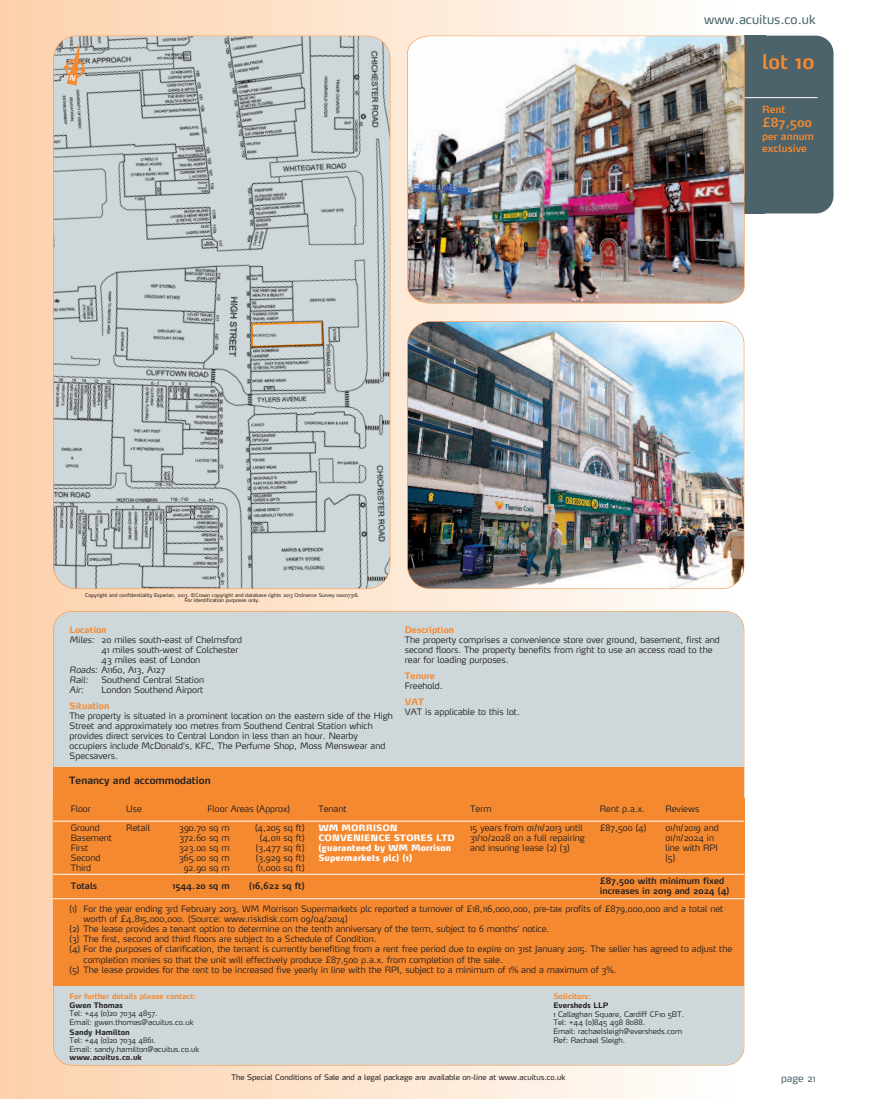
<style>
.page{position:relative;width:869px;height:1099px;background:#fff}
.page>*{position:absolute;margin:0;border:0;box-sizing:border-box;transform-origin:0 0}
.t1{font:600 20px "Max";color:#f58930}
.t2{font:12.5px "Max";color:#4c636b}
.t3{font:600 12.5px "Max";color:#f58930}
.t4{font:600 10px "Max";color:#231f20}
.t5{font:600 10px/12px "Max";color:#f58930}
.t6{font:10px "Max";color:#4c636b}
.t7{font:300 8.75px/10px "Max";color:#231f20}
.t8{font:600 8.75px/10px "Max";color:#231f20}
.t9{font:900 8.75px/10px "Max";color:#fff}
.t10{font:700 8.75px "Max";color:#f58930}
.t11{font:italic 300 8.75px "Max";color:#231f20}
.t12{font:300 7.5px/8.8px "Max";color:#231f20}
.t13{font:7.5px "Max";color:#231f20}
.t14{font:700 7.5px "Max";color:#231f20}
.t15{font:700 7.5px "Max";color:#f58930}
.t16{font:5px/5.6px "Max";color:#231f20;text-align:center}
.s1{font-style:italic}
</style>
<div class="page">
<div style="left:0;top:0;width:735px;height:1098px;background:linear-gradient(to right,#fccfa9,#fefdfc)"></div>
<div style="left:744px;top:36px;width:89px;height:177px;background:#4c636b;border-radius:18px"></div>
<div style="left:744px;top:36px;width:21px;height:16px;background:#4c636b"></div>
<div style="left:54px;top:611px;width:689px;height:453px;background:#ced8da;border-radius:18px"></div>
<hr style="left:744px;top:97px;width:73px;height:1px;background:#fff">
<div style="left:53px;top:767px;width:691px;height:218px;background:#f58930"></div>
<div style="left:744px;top:196px;width:20px;height:17px;background:#4c636b"></div>
<hr style="left:53px;top:821px;width:691px;height:1px;background:#fff">
<hr style="left:53px;top:874px;width:691px;height:1px;background:#fff">
<hr style="left:53px;top:898px;width:691px;height:1px;background:#fff">
<img style="left:407px;top:36px;width:337px;height:267px">
<img style="left:54px;top:36px;width:335px;height:552px;border-radius:22px">
<img style="left:251px;top:321px;width:72px;height:27px">
<img style="left:407px;top:322px;width:336px;height:266px;border-radius:22px">
<div style="left:407px;top:321px;width:337px;height:268px;border:1px solid #f58930;border-radius:23px"></div>
<svg style="left:62px;top:42px;width:26px;height:43px"></svg>
<h2 class="t2" style="left:703px;top:15px;width:113px">www.acuitus.co.uk</h2>
<h1 class="t1" style="left:761px;top:54px;width:54px">lot 10</h1>
<p class="t5" style="left:761px;top:105px;width:25px">Rent</p>
<h2 class="t3" style="left:761px;top:118px;width:52px">£87,500</h2>
<p class="t5" style="left:761px;top:132px;width:53px">per annum exclusive</p>
<p class="t16" style="left:85px;top:592px;width:275px">Copyright and confidentiality Experian, 2013. ©Crown copyright and database rights 2013 Ordnance Survey 100017316.<br>For identification purposes only.</p>
<p class="t10" style="left:70px;top:626px;width:38px">Location</p>
<p class="t7" style="left:70px;top:635px;width:174px"><span class="s1">Miles:</span> 20 miles south-east of Chelmsford</p>
<p class="t7" style="left:101px;top:645px;width:138px">41 miles south-west of Colchester</p>
<p class="t7" style="left:101px;top:655px;width:100px">43 miles east of London</p>
<p class="t7" style="left:70px;top:665px;width:97px"><span class="s1">Roads:</span> A1160, A13, A127</p>
<p class="t11" style="left:70px;top:676px;width:20px">Rail:</p>
<p class="t7" style="left:101px;top:675px;width:104px">Southend Central Station</p>
<p class="t11" style="left:70px;top:686px;width:16px">Air:</p>
<p class="t7" style="left:101px;top:685px;width:103px">London Southend Airport</p>
<p class="t10" style="left:70px;top:702px;width:41px">Situation</p>
<p class="t7" style="left:70px;top:711px;width:324px">The property is situated in a prominent location on the eastern side of the High Street and approximately 100 metres from Southend Central Station which provides direct services to Central London in less than an hour. Nearby occupiers include McDonald’s, KFC, The Perfume Shop, Moss Menswear and Specsavers.</p>
<p class="t4" style="left:69px;top:776px;width:143px">Tenancy and accommodation</p>
<p class="t10" style="left:404px;top:626px;width:51px">Description</p>
<p class="t7" style="left:404px;top:635px;width:316px">The property comprises a convenience store over ground, basement, first and second floors. The property benefits from right to use an access road to the rear for loading purposes.</p>
<p class="t10" style="left:404px;top:672px;width:31px">Tenure</p>
<p class="t7" style="left:404px;top:681px;width:39px">Freehold.</p>
<p class="t10" style="left:404px;top:698px;width:21px">VAT</p>
<p class="t7" style="left:404px;top:707px;width:117px">VAT is applicable to this lot.</p>
<p class="t7" style="left:71px;top:805px;width:22px">Floor</p>
<p class="t7" style="left:126px;top:805px;width:17px">Use</p>
<p class="t7" style="left:207px;top:805px;width:84px">Floor Areas (Approx)</p>
<p class="t7" style="left:318px;top:805px;width:30px">Tenant</p>
<p class="t7" style="left:470px;top:805px;width:23px">Term</p>
<p class="t7" style="left:599px;top:805px;width:47px">Rent p.a.x.</p>
<p class="t7" style="left:665px;top:805px;width:35px">Reviews</p>
<p class="t7" style="left:71px;top:823px;width:43px">Ground<br>Basement<br>First<br>Second<br>Third</p>
<p class="t7" style="left:126px;top:823px;width:25px">Retail</p>
<p class="t7" style="left:179px;top:823px;width:52px;text-align:center">390.70 sq m<br>372.60 sq m<br>323.00 sq m<br>365.00 sq m<br>92.90 sq m</p>
<p class="t7" style="left:255px;top:823px;width:51px;text-align:center">(4,205 sq ft) (4,011 sq ft) (3,477 sq ft) (3,929 sq ft) (1,000 sq ft)</p>
<p class="t9" style="left:318px;top:823px;width:138px">WM MORRISON<br>CONVENIENCE STORES LTD (guaranteed by WM Morrison<br>Supermarkets plc) (1)</p>
<p class="t7" style="left:470px;top:823px;width:116px">15 years from 01/11/2013 until<br>31/10/2028 on a full repairing and insuring lease (2) (3)</p>
<p class="t7" style="left:599px;top:823px;width:48px">£87,500 (4)</p>
<p class="t7" style="left:665px;top:823px;width:55px">01/11/2019 and<br>01/11/2024 in line with RPI (5)</p>
<p class="t8" style="left:71px;top:882px;width:28px">Totals</p>
<p class="t8" style="left:172px;top:882px;width:59px">1544.20 sq m</p>
<p class="t8" style="left:249px;top:882px;width:57px">(16,622 sq ft)</p>
<p class="t8" style="left:599px;top:877px;width:131px">£87,500 with minimum fixed increases in 2019 and 2024 (4)</p>
<p class="t7" style="left:69px;top:905px;width:655px">(1) For the year ending 3rd February 2013, WM Morrison Supermarkets plc reported a turnover of £18,116,000,000, pre-tax profits of £879,000,000 and a total net</p>
<p class="t7" style="left:83px;top:915px;width:265px">worth of £4,815,000,000. (Source: www.riskdisk.com 09/04/2014)</p>
<p class="t7" style="left:69px;top:925px;width:481px">(2) The lease provides a tenant option to determine on the tenth anniversary of the term, subject to 6 months’ notice.</p>
<p class="t7" style="left:69px;top:935px;width:308px">(3) The first, second and third floors are subject to a Schedule of Condition.</p>
<p class="t7" style="left:69px;top:945px;width:664px">(4) For the purposes of clarification, the tenant is currently benefiting from a rent free period due to expire on 31st January 2015. The seller has agreed to adjust the</p>
<p class="t7" style="left:83px;top:955px;width:421px">completion monies so that the unit will effectively produce £87,500 p.a.x. from completion of the sale.</p>
<p class="t7" style="left:69px;top:965px;width:548px">(5) The lease provides for the rent to be increased five yearly in line with the RPI, subject to a minimum of 1% and a maximum of 3%.</p>
<p class="t15" style="left:70px;top:993px;width:128px">For further details please contact:</p>
<p class="t14" style="left:70px;top:1002px;width:55px">Gwen Thomas</p>
<p class="t12" style="left:70px;top:1009px;width:125px;line-height:8.4px">Tel: +44 (0)20 7034 4857.<br>Email: gwen.thomas@acuitus.co.uk</p>
<p class="t14" style="left:70px;top:1029px;width:62px">Sandy Hamilton</p>
<p class="t12" style="left:70px;top:1036px;width:131px">Tel: +44 (0)20 7034 4861.<br>Email: sandy.hamilton@acuitus.co.uk</p>
<p class="t14" style="left:70px;top:1054px;width:74px">www.acuitus.co.uk</p>
<p class="t15" style="left:553px;top:993px;width:39px">Solicitors:</p>
<p class="t14" style="left:553px;top:1002px;width:56px">Eversheds LLP</p>
<p class="t12" style="left:553px;top:1010px;width:132px">1 Callaghan Square, Cardiff CF10 5BT.<br>Tel: +44 (0)845 498 8088.<br>Email: rachaelsleigh@eversheds.com<br>Ref: Rachael Sleigh.</p>
<p class="t13" style="left:231px;top:1073px;width:335px">The Special Conditions of Sale and a legal package are available on-line at www.acuitus.co.uk</p>
<p class="t6" style="left:780px;top:1074px;width:36px">page 21</p>
</div>
